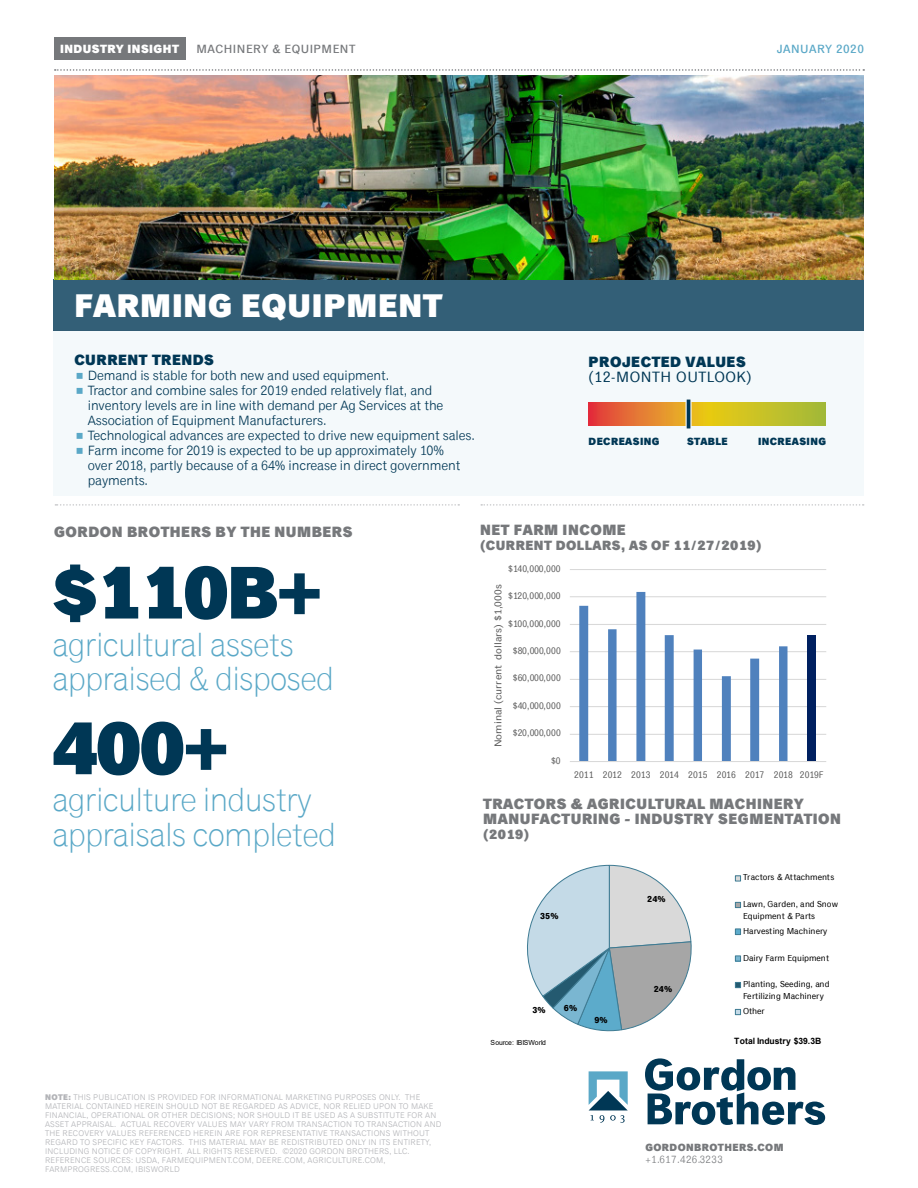
<style>
.page{position:relative;width:918px;height:1188px;background:#fff}
.page>*{position:absolute;margin:0;border:0;box-sizing:border-box;transform-origin:0 0}
.stat_-_S{font:800 75px "Classic Grotesque Pro";letter-spacing:-.025em;color:#003755}
.stat_-_descriptor{font:300 33px/34.5px "Classic Grotesque Pro";letter-spacing:-.025em;color:#5aa8c7}
.head{font:800 33px "Classic Grotesque Pro";letter-spacing:.025em;color:#fff}
.b-head{font:800 15px/15px "Classic Grotesque Pro";letter-spacing:.035em;color:#76787b}
.intro_head{font:800 15px "Classic Grotesque Pro";letter-spacing:.035em;color:#003755}
.intro_head-2{font:15px "Classic Grotesque Pro";letter-spacing:.035em;color:#003755}
.t1{font:13.5px/15px "Classic Grotesque Pro";letter-spacing:-.01em;color:#003755}
.b-head-2{font:800 13.5px "Classic Grotesque Pro";letter-spacing:.035em;color:#76787b}
.industry_names{font:500 12px "Classic Grotesque Pro";letter-spacing:.04em;color:#76787b}
.t2{font:800 12px "Classic Grotesque Pro";letter-spacing:.04em;color:#fff}
.update_info{font:500 12px "Classic Grotesque Pro";letter-spacing:.04em;color:#5aa8c7}
.t3{font:800 10.5px "Classic Grotesque Pro";letter-spacing:.04em;color:#003755}
.t4{font:800 10.5px "Classic Grotesque Pro";letter-spacing:.04em;color:#76787b}
.t5{font:10.5px "Classic Grotesque Pro";letter-spacing:.04em;color:#76787b}
.t6{font:9.9px "Classic Grotesque Pro";letter-spacing:.01em;color:#595959;scale:1.07 1}
.t7{font:9.6px "Classic Grotesque Pro";letter-spacing:.02em;color:#595959;scale:.93 1}
.t8{font:9.6px "Classic Grotesque Pro";letter-spacing:-.005em;color:#595959;scale:.93 1}
.t9{font:8.7px/11.9px "Classic Grotesque Pro";letter-spacing:-.01em;color:#000}
.t10{font:700 8.7px "Arial";letter-spacing:-.005em;color:#000}
.t11{font:700 8.7px "Classic Grotesque Pro";color:#000}
.bottom_note{font:8.25px/9px "Classic Grotesque Pro";letter-spacing:.02em;color:#b2b3b7}
.t12{font:6.9px "Arial";letter-spacing:-.005em;color:#000}
.s1{font-weight:800}
</style>
<div class="page">
<div style="left:54px;top:331px;width:810px;height:165px;background:#f4f9fb"></div>
<div style="left:54px;top:280px;width:810px;height:51px;background:#335f77"></div>
<svg style="left:55px;top:504px;width:404px;height:2px"></svg>
<svg style="left:481px;top:504px;width:383px;height:2px"></svg>
<svg style="left:589px;top:403px;width:236px;height:23px;background:#d5a12b"></svg>
<div style="left:686px;top:400px;width:6px;height:28px;background:#8da5b2"></div>
<hr style="left:687px;top:400px;width:3px;height:28px;background:#003755">
<img style="left:54px;top:76px;width:810px;height:204px">
<hr style="left:570px;top:734px;width:256px;height:1px;background:#d9d9d9">
<hr style="left:570px;top:706px;width:256px;height:1px;background:#d9d9d9">
<hr style="left:570px;top:679px;width:256px;height:1px;background:#d9d9d9">
<hr style="left:570px;top:651px;width:256px;height:1px;background:#d9d9d9">
<hr style="left:570px;top:624px;width:256px;height:1px;background:#d9d9d9">
<hr style="left:570px;top:596px;width:256px;height:1px;background:#d9d9d9">
<hr style="left:570px;top:569px;width:256px;height:1px;background:#d9d9d9">
<div style="left:807px;top:635px;width:9px;height:127px;background:#002060"></div>
<svg style="left:579px;top:592px;width:209px;height:169px"></svg>
<hr style="left:570px;top:761px;width:256px;height:1px;background:#d9d9d9">
<svg style="left:527px;top:864px;width:165px;height:168px"></svg>
<svg style="left:735px;top:875px;width:6px;height:6px"></svg>
<svg style="left:735px;top:902px;width:6px;height:6px"></svg>
<div style="left:735px;top:928px;width:6px;height:7px;border:1px solid #3e7b93"></div>
<div style="left:735px;top:955px;width:6px;height:7px;border:1px solid #3e7b93"></div>
<svg style="left:735px;top:982px;width:6px;height:6px"></svg>
<svg style="left:735px;top:1009px;width:6px;height:6px"></svg>
<svg style="left:55px;top:69px;width:809px;height:2px"></svg>
<svg style="left:645px;top:1058px;width:180px;height:67px"></svg>
<svg style="left:589px;top:1071px;width:39px;height:52px"></svg>
<div style="left:54px;top:37px;width:132px;height:23px;background:#76787b"></div>
<h3 class="t2" style="left:60px;top:41px;width:120px">INDUSTRY INSIGHT</h3>
<p class="industry_names" style="left:197px;top:41px;width:160px">MACHINERY &amp; EQUIPMENT</p>
<p class="update_info" style="left:777px;top:41px;width:89px">JANUARY 2020</p>
<p class="head" style="left:74px;top:284px;width:369px">FARMING EQUIPMENT</p>
<p class="intro_head" style="left:74px;top:350px;width:141px">CURRENT TRENDS</p>
<p class="t1" style="left:88px;top:368px;width:303px">Demand is stable for both new and used equipment.</p>
<p class="t1" style="left:88px;top:383px;width:357px">Tractor and combine sales for 2019 ended relatively flat, and inventory levels are in line with demand per Ag Services at the<br>Association of Equipment Manufacturers.</p>
<p class="t1" style="left:88px;top:428px;width:389px">Technological advances are expected to drive new equipment sales.</p>
<p class="t1" style="left:88px;top:443px;width:374px">Farm income for 2019 is expected to be up approximately 10% over 2018, partly because of a 64% increase in direct government payments.</p>
<p class="intro_head" style="left:589px;top:352px;width:159px">PROJECTED VALUES</p>
<p class="intro_head-2" style="left:589px;top:368px;width:165px">(12-MONTH OUTLOOK)</p>
<p class="t3" style="left:589px;top:434px;width:72px">DECREASING</p>
<p class="t3" style="left:687px;top:434px;width:42px">STABLE</p>
<p class="t3" style="left:758px;top:434px;width:70px">INCREASING</p>
<p class="b-head" style="left:54px;top:524px;width:300px">GORDON BROTHERS BY THE NUMBERS</p>
<p class="stat_-_S" style="left:52px;top:544px;width:272px">$110B+</p>
<p class="stat_-_descriptor" style="left:52px;top:627px;width:284px">agricultural assets appraised &amp; disposed</p>
<p class="stat_-_S" style="left:52px;top:700px;width:178px">400+</p>
<p class="stat_-_descriptor" style="left:52px;top:783px;width:286px">agriculture industry appraisals completed</p>
<p class="bottom_note" style="left:45px;top:1093px;width:398px"><span class="s1">NOTE:</span> THIS PUBLICATION IS PROVIDED FOR INFORMATIONAL MARKETING PURPOSES ONLY. THE MATERIAL CONTAINED HEREIN SHOULD NOT BE REGARDED AS ADVICE, NOR RELIED UPON TO MAKE FINANCIAL, OPERATIONAL OR OTHER DECISIONS; NOR SHOULD IT BE USED AS A SUBSTITUTE FOR AN ASSET APPRAISAL. ACTUAL RECOVERY VALUES MAY VARY FROM TRANSACTION TO TRANSACTION AND THE RECOVERY VALUES REFERENCED HEREIN ARE FOR REPRESENTATIVE TRANSACTIONS WITHOUT REGARD TO SPECIFIC KEY FACTORS. THIS MATERIAL MAY BE REDISTRIBUTED ONLY IN ITS ENTIRETY, INCLUDING NOTICE OF COPYRIGHT. ALL RIGHTS RESERVED. ©2020 GORDON BROTHERS, LLC.</p>
<p class="bottom_note" style="left:45px;top:1156px;width:342px">REFERENCE SOURCES: USDA, FARMEQUIPMENT.COM, DEERE.COM, AGRICULTURE.COM,<br>FARMPROGRESS.COM, IBISWORLD</p>
<p class="b-head" style="left:480px;top:523px;width:147px">NET FARM INCOME</p>
<p class="b-head-2" style="left:480px;top:537px;width:283px">(CURRENT DOLLARS, AS OF 11/27/2019)</p>
<p class="t8" style="left:508px;top:562px;width:58px">$140,000,000</p>
<p class="t6" style="left:492px;top:747px;width:154px;rotate:-90deg">Nominal (current dollars) $1,000s</p>
<p class="t8" style="left:508px;top:590px;width:58px">$120,000,000</p>
<p class="t8" style="left:508px;top:617px;width:58px">$100,000,000</p>
<p class="t7" style="left:513px;top:645px;width:53px">$80,000,000</p>
<p class="t7" style="left:513px;top:672px;width:53px">$60,000,000</p>
<p class="t7" style="left:513px;top:700px;width:53px">$40,000,000</p>
<p class="t7" style="left:513px;top:727px;width:53px">$20,000,000</p>
<p class="t7" style="left:551px;top:755px;width:12px">$0</p>
<p class="t7" style="left:574px;top:768px;width:269px">2011 2012 2013 2014 2015 2016 2017 2018 2019F</p>
<p class="b-head" style="left:483px;top:797px;width:359px">TRACTORS &amp; AGRICULTURAL MACHINERY<br>MANUFACTURING - INDUSTRY SEGMENTATION</p>
<p class="b-head-2" style="left:483px;top:826px;width:47px">(2019)</p>
<p class="t11" style="left:540px;top:911px;width:20px">35%</p>
<p class="t11" style="left:532px;top:1004px;width:15px">3%</p>
<p class="t11" style="left:564px;top:1002px;width:15px">6%</p>
<p class="t11" style="left:594px;top:1014px;width:15px">9%</p>
<p class="t11" style="left:647px;top:894px;width:20px">24%</p>
<p class="t11" style="left:654px;top:983px;width:20px">24%</p>
<p class="t9" style="left:743px;top:872px;width:93px">Tractors &amp; Attachments</p>
<p class="t9" style="left:743px;top:898px;width:97px">Lawn, Garden, and Snow<br>Equipment &amp; Parts</p>
<p class="t9" style="left:743px;top:925px;width:86px">Harvesting Machinery</p>
<p class="t9" style="left:743px;top:952px;width:88px">Dairy Farm Equipment</p>
<p class="t9" style="left:743px;top:978px;width:88px">Planting, Seeding, and<br>Fertilizing Machinery</p>
<p class="t9" style="left:743px;top:1005px;width:23px">Other</p>
<p class="t12" style="left:491px;top:1038px;width:57px">Source: IBISWorld</p>
<p class="t10" style="left:734px;top:1035px;width:89px">Total Industry $39.3B</p>
<p class="t4" style="left:645px;top:1141px;width:140px">GORDONBROTHERS.COM</p>
<p class="t5" style="left:645px;top:1153px;width:79px">+1.617.426.3233</p>
</div>
